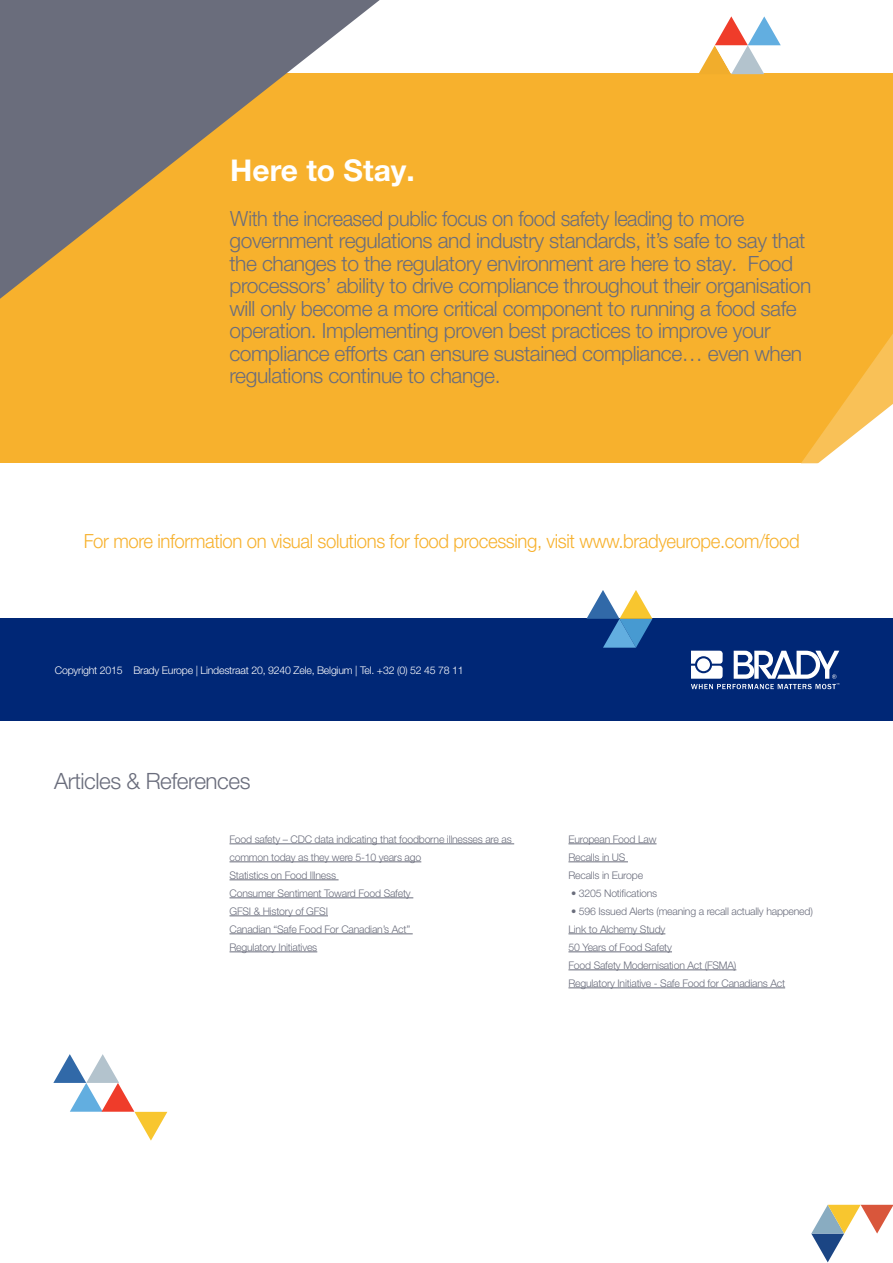
<style>
.page{position:relative;width:893px;height:1263px;background:#fff}
.page>*{position:absolute;margin:0;border:0;box-sizing:border-box;transform-origin:0 0}
.t1{font:700 30px "Helvetica Neue LT Pro";color:#fff}
.t2{font:300 22.5px "Helvetica Neue LT Pro";letter-spacing:-.02em;color:#6a6d7c}
.t3{font:300 21px/22.5px "Helvetica Neue LT Pro";letter-spacing:-.02em;color:#6a6d7c;scale:.95 1}
.t4{font:300 19.5px "Helvetica Neue LT Pro";letter-spacing:-.02em;color:#f7b12d;scale:.95 1}
.t5{font:300 10.5px/18px "Helvetica Neue LT Pro";letter-spacing:-.02em;color:#6a6d7c}
.t6{font:300 10.5px "Helvetica Neue LT Pro";letter-spacing:-.02em;color:#fff}
</style>
<div class="page">
<div style="left:0;top:619px;width:893px;height:102px;background:#002776"></div>
<svg style="left:691px;top:651px;width:148px;height:38px"></svg>
<div style="left:0;top:74px;width:893px;height:389px;background:#f7b12d"></div>
<hr style="left:230px;top:843px;width:284px;height:1px;background:#6a6d7c">
<hr style="left:230px;top:861px;width:191px;height:1px;background:#6a6d7c">
<hr style="left:230px;top:879px;width:109px;height:1px;background:#6a6d7c">
<hr style="left:230px;top:897px;width:183px;height:1px;background:#6a6d7c">
<hr style="left:230px;top:915px;width:98px;height:1px;background:#6a6d7c">
<hr style="left:230px;top:933px;width:183px;height:1px;background:#6a6d7c">
<hr style="left:230px;top:951px;width:87px;height:1px;background:#6a6d7c">
<hr style="left:568px;top:843px;width:88px;height:1px;background:#6a6d7c">
<hr style="left:568px;top:861px;width:60px;height:1px;background:#6a6d7c">
<hr style="left:568px;top:933px;width:97px;height:1px;background:#6a6d7c">
<hr style="left:568px;top:951px;width:104px;height:1px;background:#6a6d7c">
<hr style="left:568px;top:969px;width:168px;height:1px;background:#6a6d7c">
<hr style="left:568px;top:987px;width:217px;height:1px;background:#6a6d7c">
<svg style="left:0;top:0;width:380px;height:299px;fill:#6a6d7c"></svg>
<svg style="left:801px;top:334px;width:92px;height:130px"></svg>
<svg style="left:811px;top:1205px;width:82px;height:57px"></svg>
<svg style="left:698px;top:16px;width:83px;height:58px"></svg>
<svg style="left:53px;top:1054px;width:114px;height:86px"></svg>
<svg style="left:586px;top:590px;width:66px;height:58px"></svg>
<h1 class="t1" style="left:230px;top:151px;width:186px">Here to Stay.</h1>
<p class="t3" style="left:229px;top:207px;width:614px">With the increased public focus on food safety leading to more government regulations and industry standards, it’s safe to say that the changes to the regulatory environment are here to stay. Food processors’ ability to drive compliance throughout their organisation will only become a more critical component to running a food safe operation. Implementing proven best practices to improve your compliance efforts can ensure sustained compliance… even when regulations continue to change.</p>
<h3 class="t4" style="left:84px;top:529px;width:755px">For more information on visual solutions for food processing, visit www.bradyeurope.com/food</h3>
<p class="t6" style="left:55px;top:663px;width:410px">Copyright 2015 Brady Europe | Lindestraat 20, 9240 Zele, Belgium | Tel. +32 (0) 52 45 78 11</p>
<h2 class="t2" style="left:54px;top:767px;width:198px">Articles &amp; References</h2>
<p class="t5" style="left:230px;top:830px;width:284px">Food safety – CDC data indicating that foodborne illnesses are as common today as they were 5-10 years ago<br>Statistics on Food Illness<br>Consumer Sentiment Toward Food Safety<br>GFSI &amp; History of GFSI<br>Canadian “Safe Food For Canadian’s Act”<br>Regulatory Initiatives</p>
<p class="t5" style="left:568px;top:830px;width:90px">European Food Law<br>Recalls in US<br>Recalls in Europe</p>
<p class="t5" style="left:571px;top:884px;width:88px">• 3205 Notifications</p>
<p class="t5" style="left:568px;top:902px;width:246px">• 596 Issued Alerts (meaning a recall actually happened)<br>Link to Alchemy Study<br>50 Years of Food Safety<br>Food Safety Modernisation Act (FSMA)<br>Regulatory Initiative - Safe Food for Canadians Act</p>
</div>
